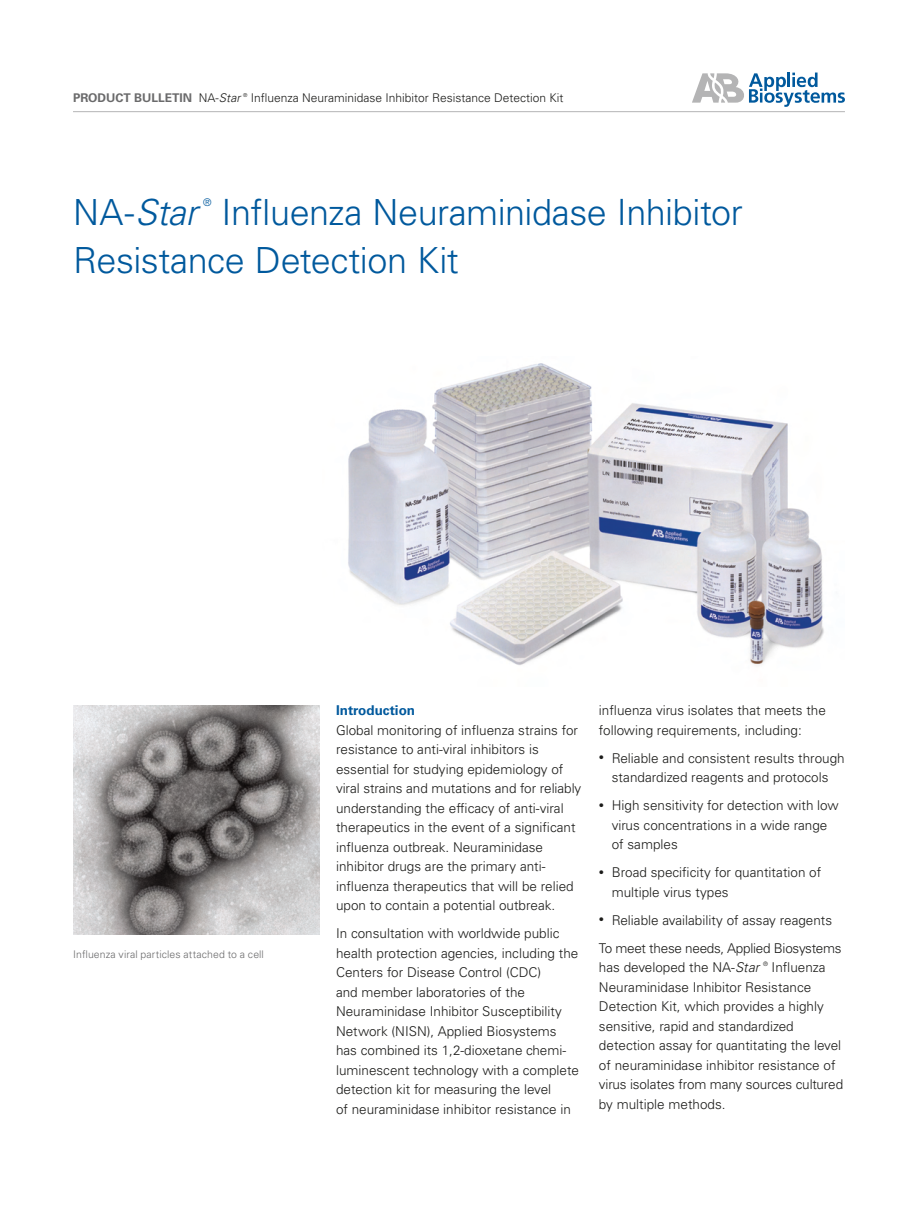
<style>
.page{position:relative;width:918px;height:1215px;background:#fff}
.page>*{position:absolute;margin:0;border:0;box-sizing:border-box;transform-origin:0 0}
.t1{font:300 36px/48px "Univers LT Std";letter-spacing:-.015em;color:#00599d}
.t2{font:italic 300 36px "Univers LT Std";color:#00599d}
.t3{font:300 13.5px/19.5px "Univers LT Std";color:#1c1c1a}
.t4{font:300 13.5px/28px "Univers LT Std";letter-spacing:-.02em;color:#1c1c1a}
.t5{font:700 13.5px "Univers LT Std";color:#00599d}
.t6{font:300 12px "Univers LT Std";color:#1c1c1a}
.t7{font:700 12px "Univers LT Std";color:#6a6a6b}
.t8{font:300 10.5px "Univers LT Std";letter-spacing:.01em;color:#6a6a6b}
.t9{font:300 10.5px "Univers LT Std";color:#00599d}
.t10{font:300 6.15px "Univers LT Std";color:#1c1c1a}
.t11{font:300 5.4px "Univers LT Std";color:#1c1c1a}
.s1{font-weight:300;color:#1c1c1a}
.s2{font-weight:300;font-style:italic;color:#1c1c1a}
.s3{font-style:normal}
.s4{font-size:10.5px}
.s5{font-style:italic}
</style>
<div class="page">
<hr style="left:73px;top:111px;width:772px;height:1px;background:#b4b4b5">
<svg style="left:692px;top:72px;width:153px;height:35px"></svg>
<img style="left:348px;top:363px;width:476px;height:302px">
<img style="left:73px;top:705px;width:246px;height:229px">
<p class="t7" style="left:73px;top:91px;width:169px">product Bulletin <span class="s1">NA-</span><span class="s2">Star</span></p>
<p class="t11" style="left:243px;top:92px;width:6px">®</p>
<p class="t6" style="left:251px;top:91px;width:314px">Influenza Neuraminidase Inhibitor Resistance Detection Kit</p>
<h1 class="t2" style="left:73px;top:191px;width:126px"><span class="s3">NA-</span>Star</h1>
<p class="t9" style="left:203px;top:196px;width:10px">®</p>
<h1 class="t1" style="left:73px;top:188px;width:671px;text-indent:149px">Influenza Neuraminidase Inhibitor<br>Resistance Detection Kit</h1>
<p class="t8" style="left:73px;top:948px;width:192px">Influenza viral particles attached to a cell</p>
<p class="t5" style="left:336px;top:703px;width:81px">Introduction</p>
<p class="t3" style="left:336px;top:720px;width:247px">Global monitoring of influenza strains for resistance to anti-viral inhibitors is essential for studying epidemiology of viral strains and mutations and for reliably understanding the efficacy of anti-viral therapeutics in the event of a significant influenza outbreak. Neuraminidase inhibitor drugs are the primary anti&shy;influenza therapeutics that will be relied upon to contain a potential outbreak.</p>
<p class="t3" style="left:336px;top:924px;width:245px">In consultation with worldwide public health protection agencies, including the Centers for Disease Control (CDC)<br>and member laboratories of the Neuraminidase Inhibitor Susceptibility Network (NISN), Applied Biosystems has combined its 1,2-dioxetane chemi&shy;luminescent technology with a complete detection kit for measuring the level<br>of neuraminidase inhibitor resistance in</p>
<p class="t3" style="left:599px;top:701px;width:228px">influenza virus isolates that meets the following requirements, including:</p>
<p class="t3" style="left:599px;top:748px;width:247px;text-align:center"><span class="s4">•</span> Reliable and consistent results through standardized reagents and protocols</p>
<p class="t3" style="left:612px;top:796px;width:229px;text-indent:-13px"><span class="s4">•</span> High sensitivity for detection with low virus concentrations in a wide range of samples</p>
<p class="t3" style="left:612px;top:863px;width:211px;text-indent:-13px"><span class="s4">•</span> Broad specificity for quantitation of multiple virus types</p>
<p class="t4" style="left:599px;top:906px;width:244px"><span class="s4">•</span> Reliable availability of assay reagents<br>To meet these needs, Applied Biosystems</p>
<p class="t3" style="left:599px;top:958px;width:162px">has developed the NA-<span class="s5">Star</span></p>
<p class="t10" style="left:763px;top:960px;width:6px">®</p>
<p class="t3" style="left:599px;top:958px;width:246px;text-indent:173px">Influenza Neuraminidase Inhibitor Resistance Detection Kit, which provides a highly sensitive, rapid and standardized detection assay for quantitating the level of neuraminidase inhibitor resistance of virus isolates from many sources cultured by multiple methods.</p>
</div>
